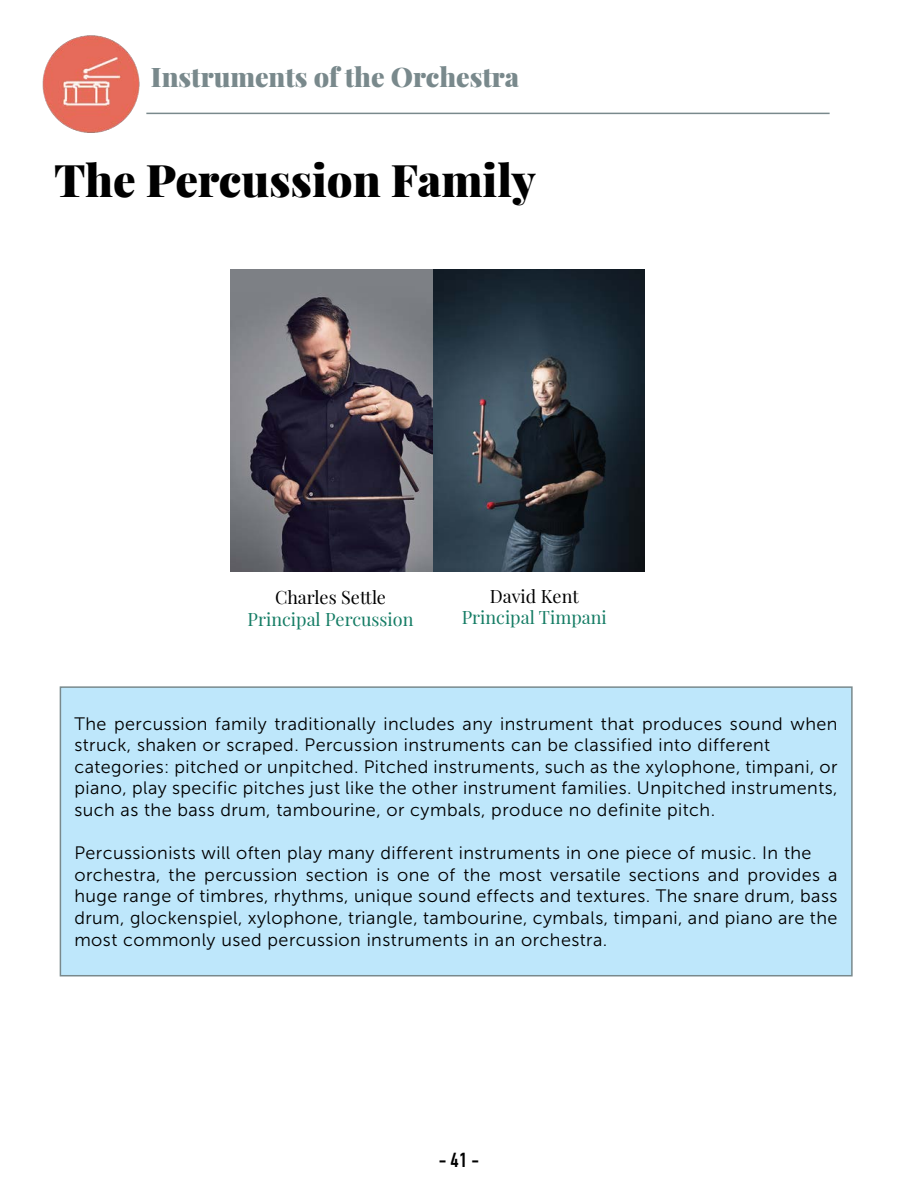
<style>
.page{position:relative;width:918px;height:1188px;background:#fff}
.page>*{position:absolute;margin:0;border:0;box-sizing:border-box;transform-origin:0 0}
.t1{font:900 45px "Playfair Display";color:#000}
.t2{font:900 27px "Playfair Display";color:#79898c}
.t3{font:500 condensed 21px "DIN Next LT Pro";color:#000}
.t4{font:18px/21.6px "Museo Sans 300";letter-spacing:.025em;color:#000}
.t5{font:18px "Playfair Display";color:#147c64}
.t6{font:18px "Playfair Display";color:#000}
</style>
<div class="page">
<div style="left:60px;top:686px;width:793px;height:290px;background:#bee7fb;border:2px solid #79898c"></div>
<img style="left:231px;top:270px;width:413px;height:302px">
<img style="left:42px;top:35px;width:98px;height:98px">
<hr style="left:146px;top:113px;width:684px;height:1px;background:#79898c">
<h2 class="t2" style="left:151px;top:59px;width:370px">Instruments of the Orchestra</h2>
<h1 class="t1" style="left:54px;top:151px;width:484px">The Percussion Family</h1>
<p class="t6" style="left:275px;top:586px;width:113px">Charles Settle</p>
<p class="t5" style="left:248px;top:608px;width:167px">Principal Percussion</p>
<p class="t6" style="left:490px;top:585px;width:90px">David Kent</p>
<p class="t5" style="left:462px;top:606px;width:147px">Principal Timpani</p>
<p class="t4" style="left:74px;top:713px;width:765px">The percussion family traditionally includes any instrument that produces sound when struck, shaken or scraped. Percussion instruments can be classified into different categories: pitched or unpitched. Pitched instruments, such as the xylophone, timpani, or piano, play specific pitches just like the other instrument families. Unpitched instruments, such as the bass drum, tambourine, or cymbals, produce no definite pitch.</p>
<p class="t4" style="left:74px;top:842px;width:765px">Percussionists will often play many different instruments in one piece of music. In the orchestra, the percussion section is one of the most versatile sections and provides a huge range of timbres, rhythms, unique sound effects and textures. The snare drum, bass drum, glockenspiel, xylophone, triangle, tambourine, cymbals, timpani, and piano are the most commonly used percussion instruments in an orchestra.</p>
<p class="t3" style="left:439px;top:1148px;width:42px">- 41 -</p>
</div>
